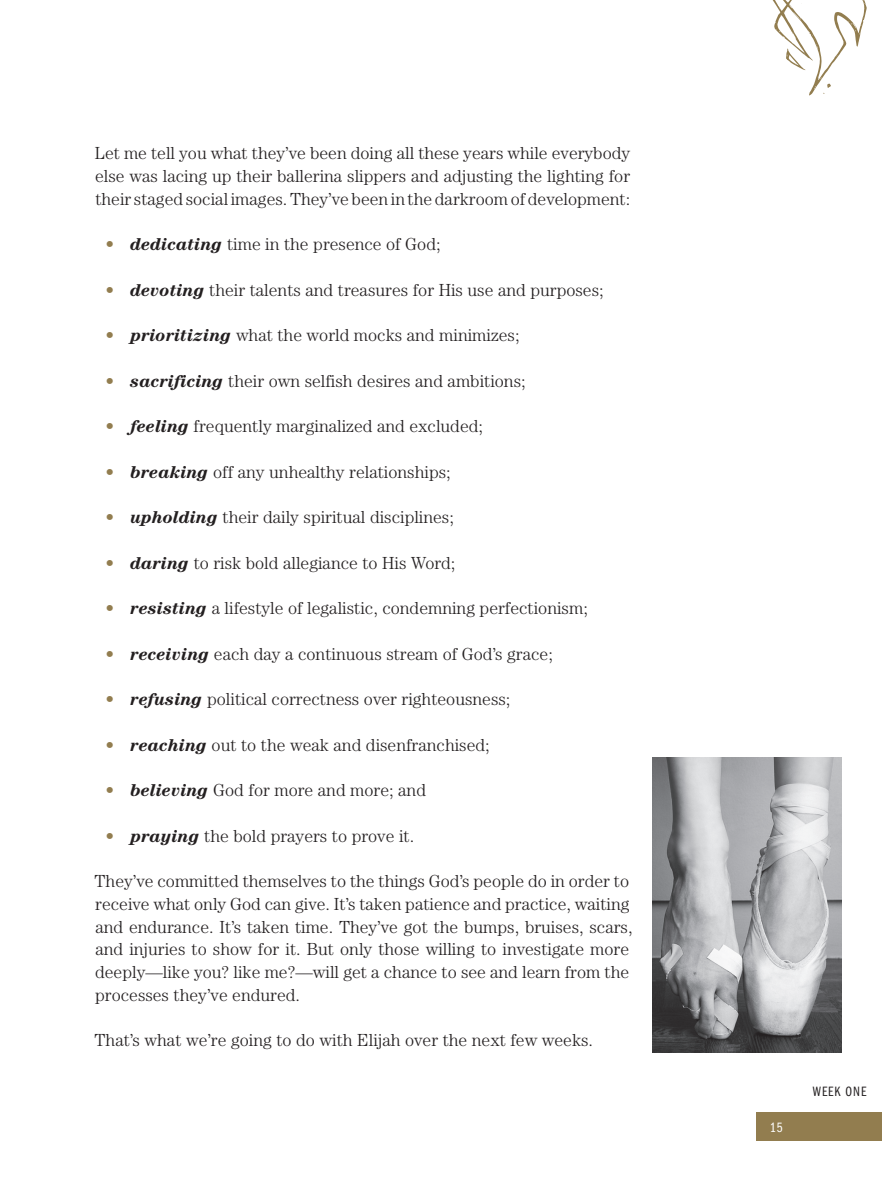
<style>
.page{position:relative;width:882px;height:1197px;background:#fff}
.page>*{position:absolute;margin:0;border:0;box-sizing:border-box;transform-origin:0 0}
.t1{font:300 17.5px/22.8px "Century Std";color:#231f20;text-align:justify}
.t2{font:14px "ITC Franklin Gothic Std Bk Cp";letter-spacing:.07em;color:#231f20}
.t3{font:14px "ITC Franklin Gothic Std Bk Cp";color:#fff}
.s1{color:#927d4f}
.s2{font-weight:700;font-style:italic}
</style>
<div class="page">
<svg style="left:772px;top:0;width:95px;height:96px"></svg>
<img style="left:653px;top:758px;width:189px;height:294px">
<div style="left:756px;top:1113px;width:126px;height:28px;background:#927d4f"></div>
<p class="t1" style="left:95px;top:142px;width:537px">Let me tell you what they’ve been doing all these years while everybody else was lacing up their ballerina slippers and adjusting the lighting for their staged social images. They’ve been in the darkroom of development:</p>
<p class="t1" style="left:106px;top:233px;width:337px"><span class="s1">•</span> <span class="s2">dedicating</span> time in the presence of God;</p>
<p class="t1" style="left:106px;top:278px;width:500px"><span class="s1">•</span> <span class="s2">devoting</span> their talents and treasures for His use and purposes;</p>
<p class="t1" style="left:106px;top:324px;width:416px"><span class="s1">•</span> <span class="s2">prioritizing</span> what the world mocks and minimizes;</p>
<p class="t1" style="left:106px;top:369px;width:422px"><span class="s1">•</span> <span class="s2">sacrificing</span> their own selfish desires and ambitions;</p>
<p class="t1" style="left:106px;top:415px;width:379px"><span class="s1">•</span> <span class="s2">feeling</span> frequently marginalized and excluded;</p>
<p class="t1" style="left:106px;top:460px;width:347px"><span class="s1">•</span> <span class="s2">breaking</span> off any unhealthy relationships;</p>
<p class="t1" style="left:106px;top:506px;width:350px"><span class="s1">•</span> <span class="s2">upholding</span> their daily spiritual disciplines;</p>
<p class="t1" style="left:106px;top:551px;width:351px"><span class="s1">•</span> <span class="s2">daring</span> to risk bold allegiance to His Word;</p>
<p class="t1" style="left:106px;top:597px;width:484px"><span class="s1">•</span> <span class="s2">resisting</span> a lifestyle of legalistic, condemning perfectionism;</p>
<p class="t1" style="left:106px;top:642px;width:449px"><span class="s1">•</span> <span class="s2">receiving</span> each day a continuous stream of God’s grace;</p>
<p class="t1" style="left:106px;top:688px;width:406px"><span class="s1">•</span> <span class="s2">refusing</span> political correctness over righteousness;</p>
<p class="t1" style="left:106px;top:733px;width:386px"><span class="s1">•</span> <span class="s2">reaching</span> out to the weak and disenfranchised;</p>
<p class="t1" style="left:106px;top:779px;width:322px"><span class="s1">•</span> <span class="s2">believing</span> God for more and more; and</p>
<p class="t1" style="left:106px;top:824px;width:310px"><span class="s1">•</span> <span class="s2">praying</span> the bold prayers to prove it.</p>
<p class="t1" style="left:95px;top:870px;width:539px;text-align:left">They’ve committed themselves to the things God’s people do in order to receive what only God can give. It’s taken patience and practice, waiting and endurance. It’s taken time. They’ve got the bumps, bruises, scars, and injuries to show for it. But only those willing to investigate more deeply—like you? like me?—will get a chance to see and learn from the processes they’ve endured.</p>
<p class="t1" style="left:95px;top:1029px;width:500px">That’s what we’re going to do with Elijah over the next few weeks.</p>
<p class="t3" style="left:770px;top:1119px;width:14px">15</p>
<p class="t2" style="left:813px;top:1084px;width:54px">Week ONE</p>
</div>
